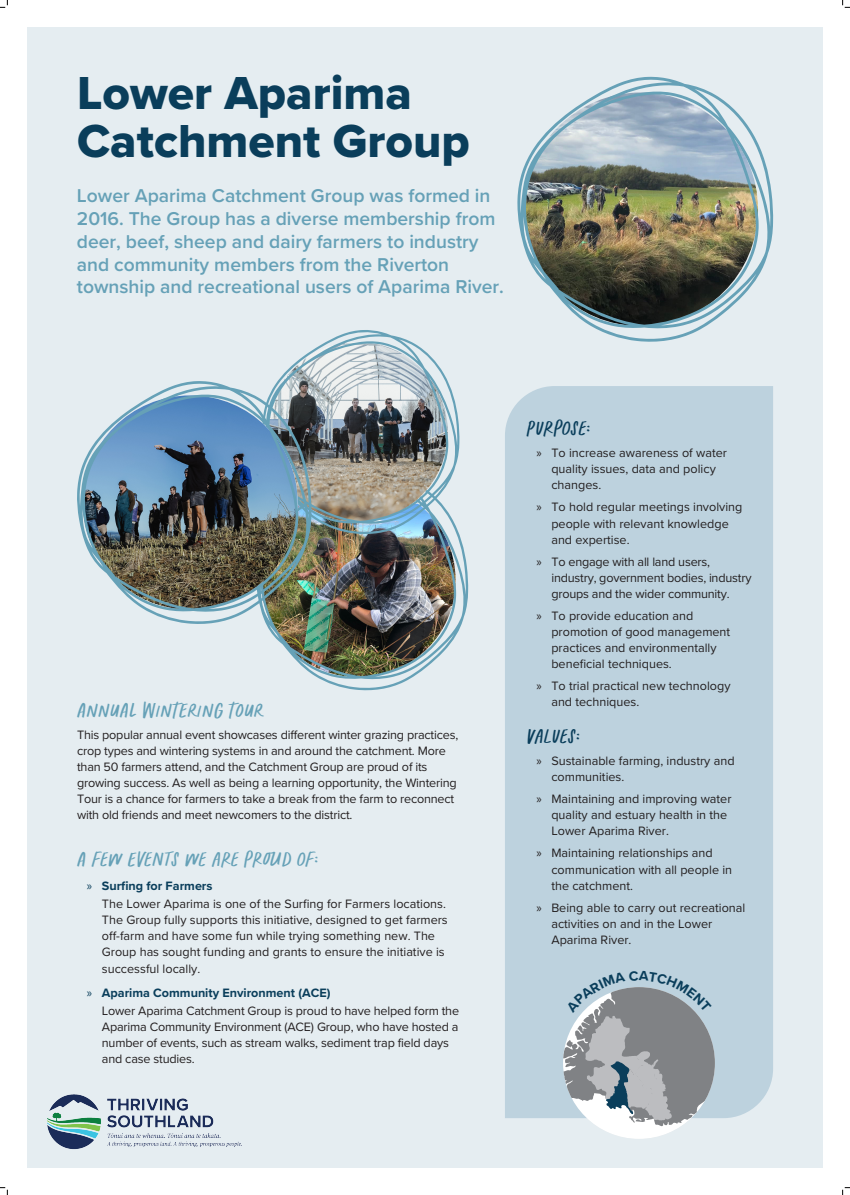
<style>
.page{position:relative;width:850px;height:1195px;background:#fff}
.page>*{position:absolute;margin:0;border:0;box-sizing:border-box;transform-origin:0 0}
.t1{font:800 47.95px/47.9px "Proxima Nova";color:#0a3e5b}
.Sub_Title{font:31.5px "Oranges And Lemons Caps";letter-spacing:-.005em;color:#66a1b7}
.Sub_Title-2{font:31.5px "Oranges And Lemons Caps";color:#0a3e5b}
.t2{font:600 19.25px/22.8px "Proxima Nova";color:#66a1b7}
.Body{font:12.6px/16.1px "Proxima Nova";color:#231f20}
.t3{font:700 12.6px "Proxima Nova";color:#0a3e5b}
.s1{font-family:"Myriad Pro";font-weight:400}
.s2{font-family:"Myriad Pro"}
</style>
<div class="page">
<div style="left:27px;top:27px;width:795px;height:1140px;background:#e5edf1"></div>
<img style="left:47px;top:1094px;width:194px;height:56px">
<img style="left:266px;top:534px;width:202px;height:157px">
<img style="left:278px;top:330px;width:181px;height:205px">
<img style="left:77px;top:381px;width:234px;height:244px">
<img style="left:517px;top:77px;width:255px;height:265px">
<div style="left:505px;top:386px;width:267px;height:732px;background:#bdd2de"></div>
<div style="left:562px;top:987px;width:152px;height:151px;background:#fff;border-radius:50%"></div>
<svg style="left:0;top:0;width:8px;height:8px"></svg>
<svg style="left:0;top:1187px;width:8px;height:7px"></svg>
<svg style="left:842px;top:0;width:7px;height:8px"></svg>
<svg style="left:842px;top:1187px;width:7px;height:7px"></svg>
<svg style="left:562px;top:970px;width:152px;height:156px;background:#a3abb1"></svg>
<p class="t1" style="left:77px;top:65px;width:394px">Lower Aparima<br>Catchment Group</p>
<p class="t2" style="left:77px;top:183px;width:428px">Lower Aparima Catchment Group was formed in 2016. The Group has a diverse membership from deer, beef, sheep and dairy farmers to industry and community members from the Riverton township and recreational users of Aparima River.</p>
<p class="Sub_Title" style="left:77px;top:697px;width:188px">ANNUAL WINTERING TOUR</p>
<p class="Body" style="left:77px;top:725px;width:382px">This popular annual event showcases different winter grazing practices, crop types and wintering systems in and around the catchment. More than 50 farmers attend, and the Catchment Group are proud of its growing success. As well as being a learning opportunity, the Wintering Tour is a chance for farmers to take a break from the farm to reconnect with old friends and meet newcomers to the district.</p>
<p class="Sub_Title" style="left:77px;top:846px;width:243px">A few Events we are proud of:</p>
<p class="t3" style="left:87px;top:874px;width:127px"><span class="s1">»</span> Surfing for Farmers</p>
<p class="Body" style="left:102px;top:894px;width:347px">The Lower Aparima is one of the Surfing for Farmers locations.<br>The Group fully supports this initiative, designed to get farmers off-farm and have some fun while trying something new. The Group has sought funding and grants to ensure the initiative is successful locally.</p>
<p class="t3" style="left:87px;top:981px;width:245px"><span class="s1">»</span> Aparima Community Environment (ACE)</p>
<p class="Body" style="left:102px;top:1001px;width:358px">Lower Aparima Catchment Group is proud to have helped form the Aparima Community Environment (ACE) Group, who have hosted a number of events, such as stream walks, sediment trap field days and case studies.</p>
<p class="Sub_Title-2" style="left:526px;top:415px;width:66px">Purpose:</p>
<p class="Body" style="left:551px;top:443px;width:177px;text-indent:-15px"><span class="s2">»</span> To increase awareness of water quality issues, data and policy changes.</p>
<p class="Body" style="left:551px;top:498px;width:192px;text-indent:-15px"><span class="s2">»</span> To hold regular meetings involving people with relevant knowledge and expertise.</p>
<p class="Body" style="left:551px;top:552px;width:201px;text-indent:-15px"><span class="s2">»</span> To engage with all land users, industry, government bodies, industry groups and the wider community.</p>
<p class="Body" style="left:551px;top:606px;width:180px;text-indent:-15px"><span class="s2">»</span> To provide education and promotion of good management practices and environmentally beneficial techniques.</p>
<p class="Body" style="left:551px;top:677px;width:180px;text-indent:-15px"><span class="s2">»</span> To trial practical new technology and techniques.</p>
<p class="Sub_Title-2" style="left:526px;top:723px;width:55px">Values:</p>
<p class="Body" style="left:551px;top:751px;width:185px;text-indent:-15px"><span class="s2">»</span> Sustainable farming, industry and communities.</p>
<p class="Body" style="left:551px;top:789px;width:181px;text-indent:-15px"><span class="s2">»</span> Maintaining and improving water quality and estuary health in the<br>Lower Aparima River.</p>
<p class="Body" style="left:551px;top:843px;width:182px;text-indent:-15px"><span class="s2">»</span> Maintaining relationships and communication with all people in the catchment.</p>
<p class="Body" style="left:551px;top:898px;width:195px;text-indent:-15px"><span class="s2">»</span> Being able to carry out recreational activities on and in the Lower<br>Aparima River.</p>
</div>
